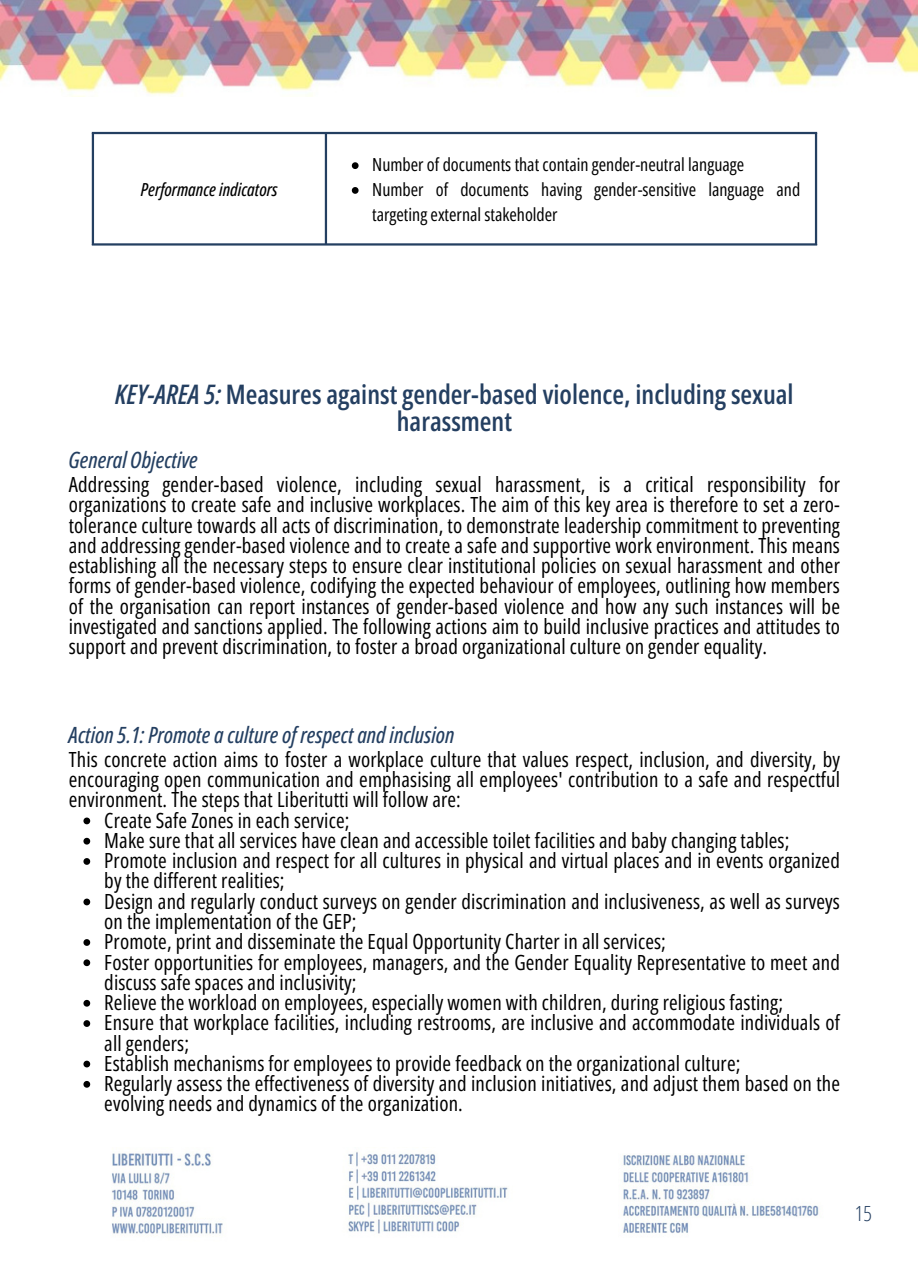
<style>
.page{position:relative;width:918px;height:1264px;background:#fff}
.page>*{position:absolute;margin:0;border:0;box-sizing:border-box;transform-origin:0 0}
.t1{font:600 26.85px/27px "Open Sans Condensed";color:#243f61;text-align:center}
.t2{font:italic 500 22.35px "Open Sans Condensed";color:#243f61}
.t3{font:20.85px/20.2px "Open Sans Condensed";letter-spacing:.005em;color:#000}
.t4{font:300 20.85px "Open Sans Condensed";color:#243f61}
.t5{font:18px/24.8px "Open Sans Condensed";color:#000}
.t6{font:italic 500 18px "Open Sans Condensed";color:#000}
.s1{font-style:italic}
</style>
<div class="page">
<img style="left:0;top:0;width:918px;height:97px">
<img style="left:112px;top:1152px;width:707px;height:82px">
<svg style="left:352px;top:162px;width:7px;height:7px"></svg>
<svg style="left:352px;top:187px;width:7px;height:7px"></svg>
<hr style="left:92px;top:134px;width:2px;height:109px;background:#243f61">
<hr style="left:325px;top:134px;width:2px;height:109px;background:#243f61">
<hr style="left:815px;top:134px;width:2px;height:109px;background:#243f61">
<hr style="left:92px;top:132px;width:725px;height:2px;background:#243f61">
<hr style="left:92px;top:243px;width:725px;height:2px;background:#243f61">
<svg style="left:83px;top:817px;width:7px;height:7px"></svg>
<svg style="left:83px;top:837px;width:7px;height:7px"></svg>
<svg style="left:83px;top:858px;width:7px;height:6px"></svg>
<svg style="left:83px;top:898px;width:7px;height:7px"></svg>
<svg style="left:83px;top:939px;width:7px;height:6px"></svg>
<svg style="left:83px;top:959px;width:7px;height:7px"></svg>
<svg style="left:83px;top:999px;width:7px;height:7px"></svg>
<svg style="left:83px;top:1020px;width:7px;height:6px"></svg>
<svg style="left:83px;top:1060px;width:7px;height:7px"></svg>
<svg style="left:83px;top:1081px;width:7px;height:6px"></svg>
<p class="t6" style="left:141px;top:177px;width:138px">Performance indicators</p>
<p class="t5" style="left:372px;top:152px;width:373px">Number of documents that contain gender-neutral language</p>
<p class="t5" style="left:372px;top:177px;width:429px">Number of documents having gender-sensitive language and targeting external stakeholder</p>
<p class="t1" style="left:115px;top:380px;width:680px"><span class="s1">KEY-AREA 5:</span> Measures against gender-based violence, including sexual harassment</p>
<p class="t2" style="left:69px;top:444px;width:131px">General Objective</p>
<p class="t3" style="left:69px;top:474px;width:773px;text-align:justify">Addressing gender-based violence, including sexual harassment, is a critical responsibility for organizations to create safe and inclusive workplaces. The aim of this key area is therefore to set a zero&shy;tolerance culture towards all acts of discrimination, to demonstrate leadership commitment to preventing and addressing gender-based violence and to create a safe and supportive work environment. This means establishing all the necessary steps to ensure clear institutional policies on sexual harassment and other forms of gender-based violence, codifying the expected behaviour of employees, outlining how members of the organisation can report instances of gender-based violence and how any such instances will be investigated and sanctions applied. The following actions aim to build inclusive practices and attitudes to support and prevent discrimination, to foster a broad organizational culture on gender equality.</p>
<p class="t2" style="left:69px;top:719px;width:387px">Action 5.1: Promote a culture of respect and inclusion</p>
<p class="t3" style="left:69px;top:748px;width:773px;text-align:justify">This concrete action aims to foster a workplace culture that values respect, inclusion, and diversity, by encouraging open communication and emphasising all employees' contribution to a safe and respectful environment. The steps that Liberitutti will follow are:</p>
<p class="t3" style="left:104px;top:809px;width:247px">Create Safe Zones in each service;</p>
<p class="t3" style="left:104px;top:829px;width:687px">Make sure that all services have clean and accessible toilet facilities and baby changing tables;</p>
<p class="t3" style="left:104px;top:850px;width:737px">Promote inclusion and respect for all cultures in physical and virtual places and in events organized by the different realities;</p>
<p class="t3" style="left:104px;top:890px;width:737px">Design and regularly conduct surveys on gender discrimination and inclusiveness, as well as surveys on the implementation of the GEP;</p>
<p class="t3" style="left:104px;top:931px;width:563px">Promote, print and disseminate the Equal Opportunity Charter in all services;</p>
<p class="t3" style="left:104px;top:951px;width:737px">Foster opportunities for employees, managers, and the Gender Equality Representative to meet and discuss safe spaces and inclusivity;</p>
<p class="t3" style="left:104px;top:991px;width:680px">Relieve the workload on employees, especially women with children, during religious fasting;</p>
<p class="t3" style="left:104px;top:1012px;width:737px">Ensure that workplace facilities, including restrooms, are inclusive and accommodate individuals of all genders;</p>
<p class="t3" style="left:104px;top:1052px;width:638px">Establish mechanisms for employees to provide feedback on the organizational culture;</p>
<p class="t3" style="left:104px;top:1072px;width:737px">Regularly assess the effectiveness of diversity and inclusion initiatives, and adjust them based on the evolving needs and dynamics of the organization.</p>
<p class="t4" style="left:855px;top:1198px;width:19px">15</p>
</div>
